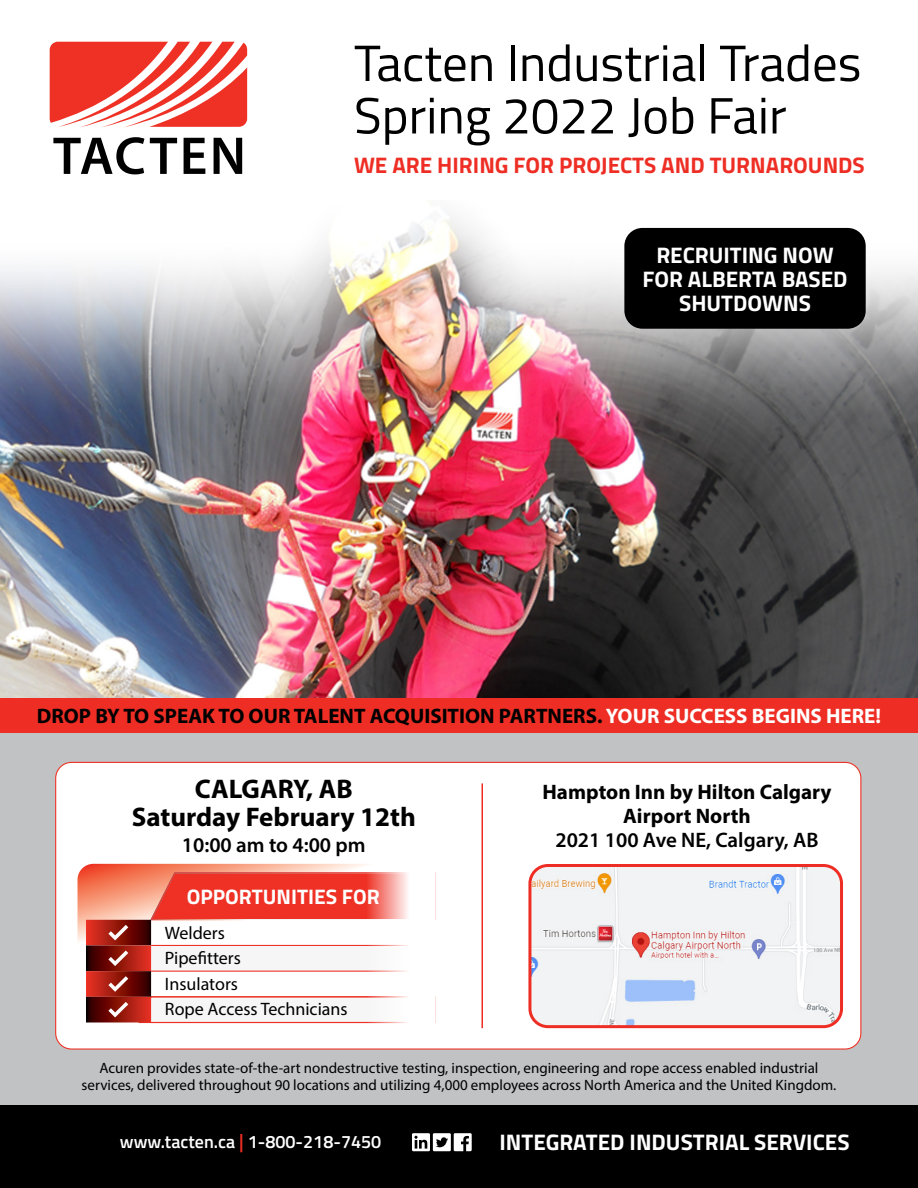
<style>
.page{position:relative;width:918px;height:1188px;background:#fff}
.page>*{position:absolute;margin:0;border:0;box-sizing:border-box;transform-origin:0 0}
.t1{font:51px/52.5px "Titillium Web";color:#000}
.t2{font:700 27px/28.5px "Myriad Pro";color:#000;text-align:center}
.t3{font:700 22.5px/24px "Titillium Web";color:#fff;text-align:center}
.t4{font:700 22.5px "Titillium Web";color:#ee2e24}
.t5{font:700 21px/24px "Myriad Pro";color:#000;text-align:center}
.t6{font:600 21px "Myriad Pro";color:#000}
.t7{font:700 21px "Titillium Web";color:#fff}
.t8{font:18px/25.5px "Myriad Pro";color:#000}
.t9{font:600 18px "Titillium Web";color:#fff}
.t10{font:15px/16.5px "Myriad Pro";color:#000;text-align:center}
.s1{color:#fff}
.s2{font-size:19.8px;color:#ee2e24}
</style>
<div class="page">
<img style="left:0;top:217px;width:918px;height:482px">
<div style="left:624px;top:228px;width:242px;height:101px;background:#000;border-radius:18px"></div>
<div style="left:0;top:717px;width:918px;height:389px;background:#c0c2c4"></div>
<div style="left:0;top:1106px;width:918px;height:82px;background:#000"></div>
<div style="left:56px;top:762px;width:805px;height:287px;background:#fff;border-radius:16px"></div>
<svg style="left:78px;top:865px;width:8px;height:78px"></svg>
<svg style="left:86px;top:863px;width:350px;height:161px"></svg>
<div style="left:0;top:699px;width:918px;height:34px;background:#ee2e24"></div>
<img style="left:532px;top:868px;width:307px;height:156px">
<div style="left:528px;top:864px;width:315px;height:164px;border:3px solid #ee2e24;border-radius:18px"></div>
<svg style="left:50px;top:42px;width:197px;height:85px"></svg>
<svg style="left:53px;top:137px;width:91px;height:37px"></svg>
<svg style="left:150px;top:138px;width:27px;height:36px"></svg>
<svg style="left:184px;top:138px;width:21px;height:36px"></svg>
<svg style="left:214px;top:138px;width:28px;height:36px"></svg>
<hr style="left:482px;top:783px;width:1px;height:245px;background:#ee2e24">
<svg style="left:412px;top:1133px;width:60px;height:18px"></svg>
<h1 class="t1" style="left:354px;top:34px;width:509px">Tacten Industrial Trades<br>Spring 2022 Job Fair</h1>
<h3 class="t4" style="left:354px;top:148px;width:512px">WE ARE HIRING FOR PROJECTS AND TURNAROUNDS</h3>
<h3 class="t3" style="left:642px;top:242px;width:207px">RECRUITING NOW<br>FOR ALBERTA BASED<br>SHUTDOWNS</h3>
<h3 class="t5" style="left:37px;top:703px;width:846px">DROP BY TO SPEAK TO OUR TALENT ACQUISITION PARTNERS. <span class="s1">YOUR SUCCESS BEGINS HERE!</span></h3>
<h2 class="t2" style="left:132px;top:773px;width:286px">CALGARY, AB<br>Saturday February 12th</h2>
<h3 class="t6" style="left:182px;top:831px;width:185px">10:00 am to 4:00 pm</h3>
<h3 class="t7" style="left:187px;top:881px;width:195px">OPPORTUNITIES FOR</h3>
<p class="t8" style="left:165px;top:920px;width:184px">Welders<br>Pipefitters<br>Insulators<br>Rope Access Technicians</p>
<h3 class="t5" style="left:543px;top:779px;width:291px">Hampton Inn by Hilton Calgary<br>Airport North</h3>
<h3 class="t6" style="left:555px;top:827px;width:265px">2021 100 Ave NE, Calgary, AB</h3>
<p class="t10" style="left:82px;top:1060px;width:756px">Acuren provides state-of-the-art nondestructive testing, inspection, engineering and rope access enabled industrial services, delivered throughout 90 locations and utilizing 4,000 employees across North America and the United Kingdom.</p>
<p class="t9" style="left:120px;top:1128px;width:263px">www.tacten.ca <span class="s2">|</span> 1-800-218-7450</p>
<h3 class="t3" style="left:500px;top:1129px;width:352px">INTEGRATED INDUSTRIAL SERVICES</h3>
</div>
